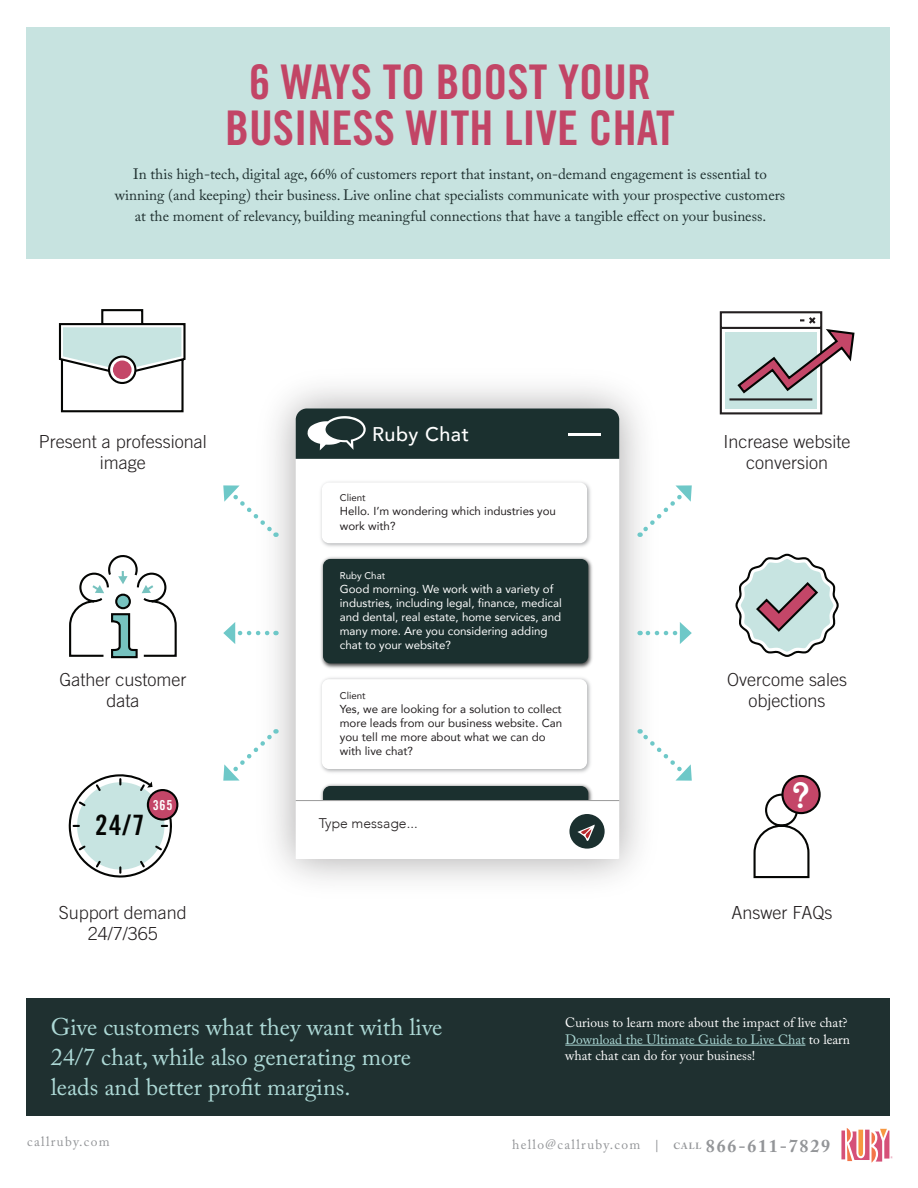
<style>
.page{position:relative;width:918px;height:1188px;background:#fff}
.page>*{position:absolute;margin:0;border:0;box-sizing:border-box;transform-origin:0 0}
.t1{font:47.85px/45.9px "Trade Gothic LT Std Bd Cn 20";color:#c24566;text-align:center}
.t2{font:33.45px "Ferdinand";color:#fff}
.t3{font:28.05px "Trade Gothic LT Std Bd Cn 20";color:#040503}
.t4{font:24px/30px "Adobe Caslon Pro";color:#add9d6}
.t5{font:500 19.8px "Avenir";letter-spacing:.025em;color:#fff}
.t6{font:300 18px/21px "Trade Gothic LT Std";color:#231f20;text-align:center}
.t7{font:15px/21px "Adobe Caslon Pro";color:#1f3030;text-align:center}
.t8{font:300 13.95px "Avenir";color:#231f20}
.t9{font:13.65px "Trade Gothic LT Std Bd Cn 20";color:#fff}
.t10{font:13.5px/16.5px "Adobe Caslon Pro";color:#fff}
.t11{font:13.5px "Adobe Caslon Pro";letter-spacing:.1em;color:#939598}
.t12{font:11.55px/14px "Avenir";color:#fff}
.t13{font:11.55px/14px "Avenir";color:#231f20}
.t14{font:9.75px "Avenir";color:#231f20}
.t15{font:9.75px "Avenir";color:#fff}
.s1{color:#add9d6}
.s2{font-weight:700;font-size:12px}
.s3{font-weight:700;font-size:9px}
.s4{font-weight:700;font-size:18px}
</style>
<div class="page">
<img style="left:275px;top:387px;width:365px;height:493px">
<svg style="left:296px;top:459px;width:323px;height:400px"></svg>
<svg style="left:296px;top:408px;width:323px;height:51px;background:#273b3a"></svg>
<hr style="left:568px;top:434px;width:32px;height:2px;background:#fff">
<img style="left:319px;top:782px;width:276px;height:18px">
<div style="left:323px;top:786px;width:265px;height:14px;background:#1b302f"></div>
<div style="left:296px;top:801px;width:321px;height:58px;background:#fff"></div>
<hr style="left:296px;top:800px;width:323px;height:1px;background:#999">
<div style="left:569px;top:814px;width:36px;height:35px;background:#1b302f;border-radius:50%"></div>
<svg style="left:577px;top:825px;width:18px;height:16px"></svg>
<img style="left:317px;top:478px;width:277px;height:72px">
<div style="left:322px;top:483px;width:265px;height:60px;background:#fff;border-radius:7px"></div>
<img style="left:317px;top:675px;width:277px;height:101px">
<div style="left:322px;top:679px;width:265px;height:90px;background:#fff;border-radius:7px"></div>
<img style="left:319px;top:555px;width:276px;height:115px">
<div style="left:323px;top:559px;width:265px;height:104px;background:#1b302f;border-radius:7px"></div>
<svg style="left:223px;top:622px;width:54px;height:22px"></svg>
<svg style="left:223px;top:728px;width:56px;height:53px"></svg>
<svg style="left:223px;top:485px;width:56px;height:53px"></svg>
<svg style="left:640px;top:622px;width:52px;height:22px"></svg>
<svg style="left:637px;top:485px;width:55px;height:53px"></svg>
<svg style="left:637px;top:728px;width:55px;height:53px"></svg>
<svg style="left:69px;top:555px;width:108px;height:104px"></svg>
<svg style="left:58px;top:309px;width:128px;height:104px"></svg>
<svg style="left:109px;top:357px;width:26px;height:26px"></svg>
<div style="left:108px;top:356px;width:28px;height:28px;border:2px solid #040503;border-radius:50%"></div>
<div style="left:113px;top:360px;width:19px;height:19px;background:#c44668;border-radius:50%"></div>
<svg style="left:68px;top:774px;width:105px;height:104px"></svg>
<div style="left:148px;top:790px;width:29px;height:30px;background:#c44668;border-radius:50%"></div>
<div style="left:147px;top:789px;width:31px;height:32px;border:2px solid #040503;border-radius:50%"></div>
<svg style="left:753px;top:793px;width:57px;height:86px"></svg>
<div style="left:782px;top:776px;width:38px;height:37px;background:#c44668;border-radius:50%"></div>
<div style="left:781px;top:775px;width:40px;height:39px;border:2px solid #040503;border-radius:50%"></div>
<svg style="left:735px;top:553px;width:104px;height:104px"></svg>
<svg style="left:719px;top:311px;width:136px;height:104px"></svg>
<div style="left:26px;top:999px;width:864px;height:117px;background:#1f3030"></div>
<svg style="left:841px;top:1128px;width:52px;height:35px"></svg>
<div style="left:26px;top:27px;width:864px;height:231px;background:#c7e3e0"></div>
<hr style="left:565px;top:1045px;width:240px;height:1px;background:#add9d6">
<p class="t1" style="left:225px;top:58px;width:451px">6 WAYS TO BOOST YOUR<br>BUSINESS WITH LIVE CHAT</p>
<p class="t7" style="left:115px;top:163px;width:672px">In this high-tech, digital age, 66% of customers report that instant, on-demand engagement is essential to winning (and keeping) their business. Live online chat specialists communicate with your prospective customers at the moment of relevancy, building meaningful connections that have a tangible effect on your business.</p>
<p class="t5" style="left:372px;top:417px;width:99px">Ruby Chat</p>
<p class="t6" style="left:39px;top:431px;width:169px">Present a professional image</p>
<p class="t6" style="left:724px;top:431px;width:129px">Increase website conversion</p>
<p class="t14" style="left:340px;top:490px;width:27px">Client</p>
<p class="t13" style="left:340px;top:503px;width:218px;line-height:14.5px">Hello. I’m wondering which industries you work with?</p>
<p class="t6" style="left:59px;top:669px;width:129px">Gather customer data</p>
<p class="t3" style="left:95px;top:807px;width:51px">24/7</p>
<p class="t9" style="left:153px;top:797px;width:21px">365</p>
<p class="t15" style="left:340px;top:568px;width:47px">Ruby Chat</p>
<p class="t12" style="left:340px;top:581px;width:223px">Good morning. We work with a variety of industries, including legal, finance, medical and dental, real estate, home services, and many more. Are you considering adding chat to your website?</p>
<p class="t14" style="left:340px;top:688px;width:27px">Client</p>
<p class="t13" style="left:340px;top:702px;width:224px">Yes, we are looking for a solution to collect more leads from our business website. Can you tell me more about what we can do with live chat?</p>
<p class="t8" style="left:319px;top:815px;width:100px">Type message...</p>
<p class="t6" style="left:727px;top:669px;width:121px">Overcome sales objections</p>
<p class="t2" style="left:791px;top:774px;width:20px">?</p>
<p class="t6" style="left:59px;top:902px;width:130px">Support demand<br>24/7/365</p>
<p class="t6" style="left:731px;top:902px;width:103px">Answer FAQs</p>
<p class="t4" style="left:51px;top:1012px;width:393px">Give customers what they want with live<br>24/7 chat, while also generating more leads and better profit margins.</p>
<p class="t10" style="left:565px;top:1014px;width:286px">Curious to learn more about the impact of live chat?<br><span class="s1">Download the Ultimate Guide to Live Chat</span> to learn what chat can do for your business!</p>
<p class="t11" style="left:27px;top:1134px;width:84px">callruby.com</p>
<p class="t11" style="left:512px;top:1137px;width:320px">hello@callruby.com <span class="s2">|</span> <span class="s3">CALL</span> <span class="s4">866-611-7829</span></p>
</div>
